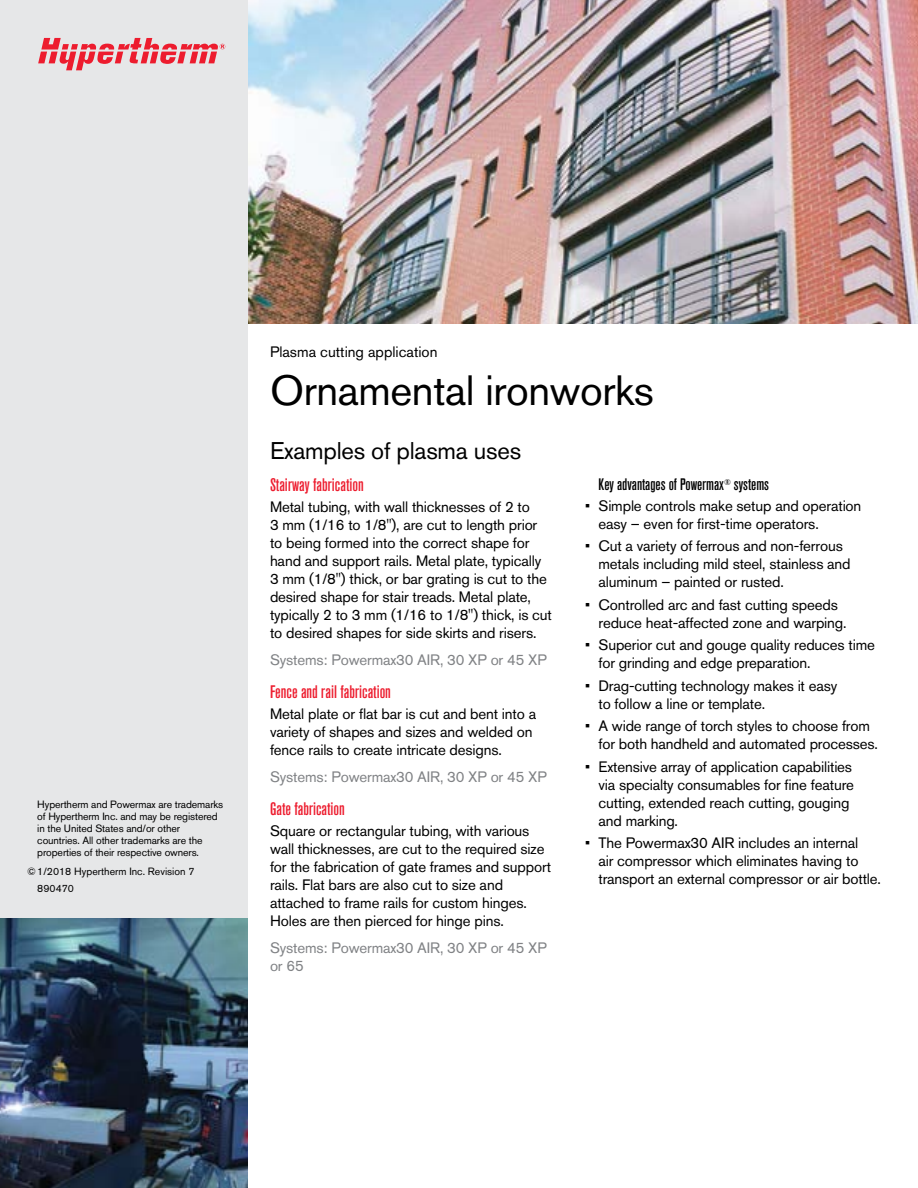
<style>
.page{position:relative;width:918px;height:1188px;background:#fff}
.page>*{position:absolute;margin:0;border:0;box-sizing:border-box;transform-origin:0 0}
.Main_head_-_28_pt_re{font:42px "Akzidenz Grotesk Pro";letter-spacing:-.01em;color:#000}
.Examples_of_plasma_u{font:24px "Akzidenz Grotesk Pro";letter-spacing:-.01em;color:#000}
.Subheads_-_Red_12_pt{font:500 condensed 18px "Akzidenz Grotesk Pro";color:#ed1c2e}
.Key_advantages_of_su{font:500 condensed 16.5px "Akzidenz Grotesk Pro";color:#000}
.Bullets{font:15px/18px "Akzidenz Grotesk Pro";letter-spacing:-.01em;color:#000}
.Text{font:15px/18px "Akzidenz Grotesk Pro";letter-spacing:-.01em;color:#000}
.System_-_10_pt__gray{font:15px/18px "Akzidenz Grotesk Pro";letter-spacing:-.01em;color:#808285}
.Plasma_cutting_appli{font:15px "Akzidenz Grotesk Pro";color:#000}
.Trademark_statement{font:10.5px/12px "Akzidenz Grotesk Pro";letter-spacing:-.01em;color:#000}
.Part_number{font:10.5px "Akzidenz Grotesk Pro";color:#000}
</style>
<div class="page">
<img style="left:248px;top:0;width:670px;height:324px">
<div style="left:0;top:0;width:248px;height:1188px;background:#e6e7e8"></div>
<svg style="left:38px;top:38px;width:187px;height:32px"></svg>
<img style="left:0;top:918px;width:248px;height:270px">
<p class="Trademark_statement" style="left:37px;top:799px;width:188px">Hypertherm and Powermax are trademarks of Hypertherm Inc. and may be registered in the United States and/or other countries. All other trademarks are the properties of their respective owners.</p>
<p class="Trademark_statement" style="left:27px;top:865px;width:169px">© 1/2018 Hypertherm Inc. Revision 7</p>
<p class="Part_number" style="left:37px;top:881px;width:38px">890470</p>
<p class="Plasma_cutting_appli" style="left:270px;top:342px;width:169px">Plasma cutting application</p>
<p class="Main_head_-_28_pt_re" style="left:270px;top:363px;width:386px">Ornamental ironworks</p>
<p class="Examples_of_plasma_u" style="left:270px;top:435px;width:253px">Examples of plasma uses</p>
<p class="Subheads_-_Red_12_pt" style="left:270px;top:473px;width:95px">Stairway fabrication</p>
<p class="Text" style="left:270px;top:497px;width:284px">Metal tubing, with wall thicknesses of 2 to<br>3 mm (1/16 to 1/8"), are cut to length prior to being formed into the correct shape for hand and support rails. Metal plate, typically 3 mm (1/8") thick, or bar grating is cut to the desired shape for stair treads. Metal plate, typically 2 to 3 mm (1/16 to 1/8") thick, is cut to desired shapes for side skirts and risers.</p>
<p class="System_-_10_pt__gray" style="left:270px;top:650px;width:278px">Systems: Powermax30 AIR, 30 XP or 45 XP</p>
<p class="Subheads_-_Red_12_pt" style="left:270px;top:680px;width:122px">Fence and rail fabrication</p>
<p class="Text" style="left:270px;top:704px;width:268px">Metal plate or flat bar is cut and bent into a variety of shapes and sizes and welded on fence rails to create intricate designs.</p>
<p class="System_-_10_pt__gray" style="left:270px;top:767px;width:278px">Systems: Powermax30 AIR, 30 XP or 45 XP</p>
<p class="Subheads_-_Red_12_pt" style="left:270px;top:797px;width:76px">Gate fabrication</p>
<p class="Text" style="left:270px;top:821px;width:283px">Square or rectangular tubing, with various wall thicknesses, are cut to the required size for the fabrication of gate frames and support rails. Flat bars are also cut to size and attached to frame rails for custom hinges.<br>Holes are then pierced for hinge pins.</p>
<p class="System_-_10_pt__gray" style="left:270px;top:938px;width:278px">Systems: Powermax30 AIR, 30 XP or 45 XP or 65</p>
<p class="Key_advantages_of_su" style="left:598px;top:473px;width:172px">Key advantages of Powermax<sup>®</sup> systems</p>
<p class="Bullets" style="left:598px;top:496px;width:264px;text-indent:-14px">• Simple controls make setup and operation easy – even for first-time operators.</p>
<p class="Bullets" style="left:598px;top:537px;width:254px;text-indent:-14px">• Cut a variety of ferrous and non-ferrous metals including mild steel, stainless and aluminum – painted or rusted.</p>
<p class="Bullets" style="left:598px;top:595px;width:250px;text-indent:-14px">• Controlled arc and fast cutting speeds reduce heat-affected zone and warping.</p>
<p class="Bullets" style="left:598px;top:636px;width:278px;text-indent:-14px">• Superior cut and gouge quality reduces time for grinding and edge preparation.</p>
<p class="Bullets" style="left:598px;top:676px;width:240px;text-indent:-14px">• Drag-cutting technology makes it easy to follow a line or template.</p>
<p class="Bullets" style="left:598px;top:717px;width:281px;text-indent:-14px">• A wide range of torch styles to choose from for both handheld and automated processes.</p>
<p class="Bullets" style="left:598px;top:757px;width:257px;text-indent:-14px">• Extensive array of application capabilities via specialty consumables for fine feature cutting, extended reach cutting, gouging and marking.</p>
<p class="Bullets" style="left:598px;top:834px;width:284px;text-indent:-14px">• The Powermax30 AIR includes an internal<br>air compressor which eliminates having to transport an external compressor or air bottle.</p>
</div>
